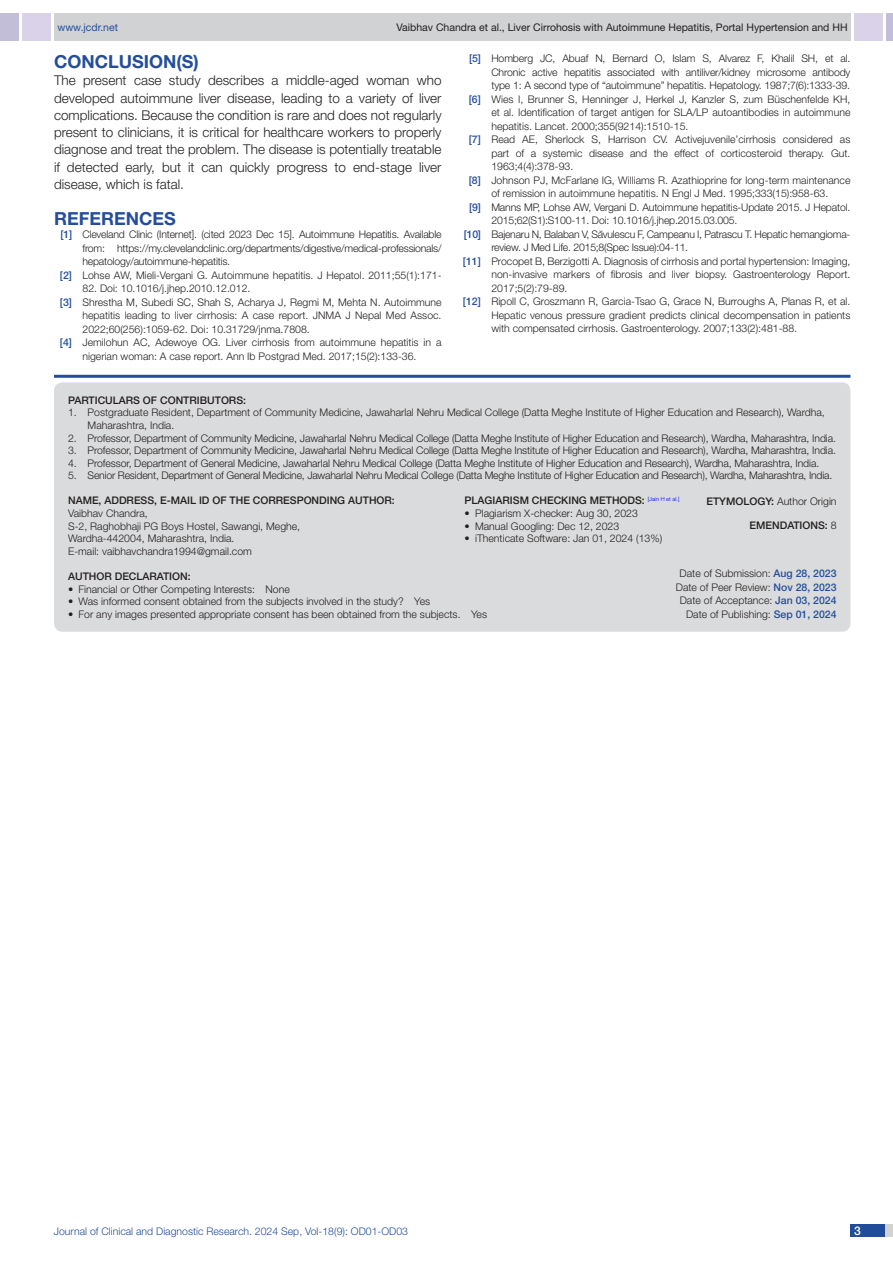
<style>
.page{position:relative;width:893px;height:1263px;background:#fff}
.page>*{position:absolute;margin:0;border:0;box-sizing:border-box;transform-origin:0 0}
.Heading{font:700 18px "Helvetica Neue";color:#244e9b}
.Body_text{font:300 13.5px/17.2px "Helvetica Neue";color:#231f20;text-align:justify}
.t1{font:500 12px "Helvetica Neue";color:#fff}
.Partic_Contri_Txt{font:300 10.5px/12.6px "Helvetica Neue";color:#231f20}
.Partic_Contri_Txt-2{font:300 10.5px "Helvetica Neue";letter-spacing:-.02em;color:#231f20}
.Partic_Contri_Head{font:500 10.5px "Helvetica Neue";color:#231f20}
.tb_txt{font:300 10.5px "Helvetica Neue";color:#231f20}
.t2{font:10.5px "Helvetica Neue";color:#231f20}
.t3{font:300 10.5px "Helvetica Neue";color:#244e9b}
.Partic_Contri_Head-2{font:300 10.5px "Helvetica Neue";color:#231f20}
.t4{font:10.5px "Helvetica Neue";color:#244e9b}
.Partic_Contri_Head-3{font:300 5.7px "Helvetica Neue";color:#00f}
.s1{font-weight:500;color:#244e9b}
.s2{font-weight:500;font-size:10.5px;color:#231f20}
.s3{font-weight:500}
.s4{font-weight:300}
</style>
<div class="page">
<div style="left:54px;top:13px;width:796px;height:28px;background:#d1d2d4"></div>
<div style="left:0;top:13px;width:19px;height:28px;background:#c2bed7"></div>
<div style="left:22px;top:13px;width:29px;height:28px;background:#d9d2e8"></div>
<div style="left:886px;top:13px;width:7px;height:28px;background:#c2bed7"></div>
<div style="left:854px;top:13px;width:29px;height:28px;background:#d9d2e8"></div>
<div style="left:850px;top:1224px;width:43px;height:13px;background:#d1d2d4"></div>
<div style="left:850px;top:1224px;width:35px;height:13px;background:#214c99"></div>
<hr style="left:54px;top:375px;width:796px;height:3px;background:#244e9b">
<div style="left:54px;top:382px;width:796px;height:250px;background:#dadbdc;border-radius:9px"></div>
<p class="t4" style="left:57px;top:21px;width:62px">www.jcdr.net</p>
<p class="t2" style="left:396px;top:21px;width:453px">Vaibhav Chandra et al., Liver Cirrohosis with Autoimmune Hepatitis, Portal Hypertension and HH</p>
<p class="Heading" style="left:54px;top:51px;width:146px">CONCLUSION(S)</p>
<p class="Body_text" style="left:54px;top:72px;width:389px">The present case study describes a middle-aged woman who developed autoimmune liver disease, leading to a variety of liver complications. Because the condition is rare and does not regularly present to clinicians, it is critical for healthcare workers to properly diagnose and treat the problem. The disease is potentially treatable if detected early, but it can quickly progress to end-stage liver disease, which is fatal.</p>
<p class="Heading" style="left:54px;top:207px;width:123px">REFERENCES</p>
<p class="Partic_Contri_Txt-2" style="left:61px;top:228px;width:383px"><span class="s1">[1]</span> Cleveland Clinic (Internet]. (cited 2023 Dec 15]. Autoimmune Hepatitis. Available</p>
<p class="Partic_Contri_Txt-2" style="left:82px;top:241px;width:361px">from: https://my.clevelandclinic.org/departments/digestive/medical-professionals/</p>
<p class="Partic_Contri_Txt-2" style="left:82px;top:255px;width:149px">hepatology/autoimmune-hepatitis.</p>
<p class="Partic_Contri_Txt" style="left:60px;top:268px;width:383px"><span class="s1">[2]</span> Lohse AW, Mieli-Vergani G. Autoimmune hepatitis. J Hepatol. 2011;55(1):171-</p>
<p class="Partic_Contri_Txt" style="left:82px;top:282px;width:169px">82. Doi: 10.1016/j.jhep.2010.12.012.</p>
<p class="Partic_Contri_Txt" style="left:60px;top:295px;width:383px"><span class="s1">[3]</span> Shrestha M, Subedi SC, Shah S, Acharya J, Regmi M, Mehta N. Autoimmune</p>
<p class="Partic_Contri_Txt" style="left:82px;top:309px;width:361px">hepatitis leading to liver cirrhosis: A case report. JNMA J Nepal Med Assoc.</p>
<p class="Partic_Contri_Txt" style="left:82px;top:322px;width:229px">2022;60(256):1059-62. Doi: 10.31729/jnma.7808.</p>
<p class="Partic_Contri_Txt" style="left:60px;top:336px;width:383px"><span class="s1">[4]</span> Jemilohun AC, Adewoye OG. Liver cirrhosis from autoimmune hepatitis in a</p>
<p class="Partic_Contri_Txt" style="left:82px;top:349px;width:336px">nigerian woman: A case report. Ann Ib Postgrad Med. 2017;15(2):133-36.</p>
<p class="Partic_Contri_Txt" style="left:469px;top:52px;width:383px"><span class="s1">[5]</span> Homberg JC, Abuaf N, Bernard O, Islam S, Alvarez F, Khalil SH, et al.</p>
<p class="Partic_Contri_Txt" style="left:491px;top:66px;width:361px">Chronic active hepatitis associated with antiliver/kidney microsome antibody</p>
<p class="Partic_Contri_Txt" style="left:491px;top:79px;width:360px">type 1: A second type of “autoimmune” hepatitis. Hepatology. 1987;7(6):1333-39.</p>
<p class="Partic_Contri_Txt" style="left:469px;top:93px;width:383px"><span class="s1">[6]</span> Wies I, Brunner S, Henninger J, Herkel J, Kanzler S, zum Büschenfelde KH,</p>
<p class="Partic_Contri_Txt" style="left:491px;top:106px;width:361px">et al. Identification of target antigen for SLA/LP autoantibodies in autoimmune</p>
<p class="Partic_Contri_Txt" style="left:491px;top:120px;width:199px">hepatitis. Lancet. 2000;355(9214):1510-15.</p>
<p class="Partic_Contri_Txt" style="left:469px;top:133px;width:383px"><span class="s1">[7]</span> Read AE, Sherlock S, Harrison CV. Activejuvenile’cirrhosis considered as</p>
<p class="Partic_Contri_Txt" style="left:491px;top:147px;width:361px">part of a systemic disease and the effect of corticosteroid therapy. Gut.</p>
<p class="Partic_Contri_Txt" style="left:491px;top:160px;width:83px">1963;4(4):378-93.</p>
<p class="Partic_Contri_Txt" style="left:469px;top:174px;width:383px"><span class="s1">[8]</span> Johnson PJ, McFarlane IG, Williams R. Azathioprine for long-term maintenance</p>
<p class="Partic_Contri_Txt" style="left:491px;top:187px;width:338px">of remission in autoimmune hepatitis. N Engl J Med. 1995;333(15):958-63.</p>
<p class="Partic_Contri_Txt" style="left:469px;top:201px;width:383px"><span class="s1">[9]</span> Manns MP, Lohse AW, Vergani D. Autoimmune hepatitis-Update 2015. J Hepatol.</p>
<p class="Partic_Contri_Txt" style="left:491px;top:214px;width:248px">2015;62(S1):S100-11. Doi: 10.1016/j.jhep.2015.03.005.</p>
<p class="Partic_Contri_Txt-2" style="left:464px;top:228px;width:388px"><span class="s1">[10]</span> Bajenaru N, Balaban V, Sa˘vulescu F, Campeanu I, Patrascu T. Hepatic hemangioma-</p>
<p class="Partic_Contri_Txt-2" style="left:491px;top:241px;width:198px">review. J Med Life. 2015;8(Spec Issue):04-11.</p>
<p class="Partic_Contri_Txt" style="left:463px;top:255px;width:389px"><span class="s1">[11]</span> Procopet B, Berzigotti A. Diagnosis of cirrhosis and portal hypertension: Imaging,</p>
<p class="Partic_Contri_Txt" style="left:491px;top:268px;width:361px">non-invasive markers of fibrosis and liver biopsy. Gastroenterology Report.</p>
<p class="Partic_Contri_Txt" style="left:491px;top:282px;width:78px">2017;5(2):79-89.</p>
<p class="Partic_Contri_Txt" style="left:463px;top:295px;width:389px"><span class="s1">[12]</span> Ripoll C, Groszmann R, Garcia-Tsao G, Grace N, Burroughs A, Planas R, et al.</p>
<p class="Partic_Contri_Txt" style="left:491px;top:309px;width:361px">Hepatic venous pressure gradient predicts clinical decompensation in patients</p>
<p class="Partic_Contri_Txt" style="left:491px;top:322px;width:307px">with compensated cirrhosis. Gastroenterology. 2007;133(2):481-88.</p>
<p class="Partic_Contri_Head" style="left:68px;top:394px;width:15px">PART</p>
<p class="Partic_Contri_Head" style="left:95px;top:394px;width:82px">ICULARS OF CONTR</p>
<p class="Partic_Contri_Head" style="left:197px;top:394px;width:12px">IBUTOR</p>
<p class="Partic_Contri_Head" style="left:236px;top:394px;width:11px">S:</p>
<p class="Partic_Contri_Txt" style="left:88px;top:406px;width:739px;text-indent:-20px">1. Postgraduate Resident, Department of Community Medicine, Jawaharlal Nehru Medical College (Datta Meghe Institute of Higher Education and Research), Wardha,<br>Maharashtra, India.</p>
<p class="Partic_Contri_Txt" style="left:68px;top:431px;width:769px">2. Professor, Department of Community Medicine, Jawaharlal Nehru Medical College (Datta Meghe Institute of Higher Education and Research), Wardha, Maharashtra, India.</p>
<p class="Partic_Contri_Txt" style="left:68px;top:444px;width:769px">3. Professor, Department of Community Medicine, Jawaharlal Nehru Medical College (Datta Meghe Institute of Higher Education and Research), Wardha, Maharashtra, India.</p>
<p class="Partic_Contri_Txt" style="left:68px;top:456px;width:753px">4. Professor, Department of General Medicine, Jawaharlal Nehru Medical College (Datta Meghe Institute of Higher Education and Research), Wardha, Maharashtra, India.</p>
<p class="Partic_Contri_Txt-2" style="left:68px;top:469px;width:766px">5. Senior Resident, Department of General Medicine, Jawaharlal Nehru Medical College (Datta Meghe Institute of Higher Education and Research), Wardha, Maharashtra, India.</p>
<p class="Partic_Contri_Head" style="left:68px;top:494px;width:45px">NAME, ADDRE</p>
<p class="Partic_Contri_Head" style="left:141px;top:494px;width:97px">SS, E-MAIL ID OF THE</p>
<p class="Partic_Contri_Head" style="left:253px;top:494px;width:16px">CORRE</p>
<p class="Partic_Contri_Head" style="left:290px;top:494px;width:23px">SPOND</p>
<p class="Partic_Contri_Head" style="left:327px;top:494px;width:30px">ING AUTHOR</p>
<p class="Partic_Contri_Head" style="left:392px;top:494px;width:4px">:</p>
<p class="Partic_Contri_Txt" style="left:68px;top:507px;width:81px">Vaibhav Chandra,</p>
<p class="Partic_Contri_Txt" style="left:68px;top:519px;width:234px">S-2, Raghobhaji PG Boys Hostel, Sawangi, Meghe,<br>Wardha-442004, Maharashtra, India.</p>
<p class="Partic_Contri_Txt" style="left:68px;top:544px;width:185px">E-mail: vaibhavchandra1994@gmail.com</p>
<p class="Partic_Contri_Head" style="left:465px;top:494px;width:143px">PLAGIARISM CHECKING METHOD</p>
<p class="Partic_Contri_Head-3" style="left:635px;top:496px;width:46px"><span class="s2">S:</span> [Jain H et al.]</p>
<p class="tb_txt" style="left:465px;top:507px;width:175px">• Plagiarism X-checker: Aug 30, 2023</p>
<p class="tb_txt" style="left:465px;top:519px;width:156px">• Manual Googling: Dec 12, 2023</p>
<p class="tb_txt" style="left:465px;top:532px;width:199px">• iThenticate Software: Jan 01, 2024 (13%)</p>
<p class="Partic_Contri_Head-2" style="left:706px;top:495px;width:132px"><span class="s3">ETYMOLOGY:</span> Author Origin</p>
<p class="Partic_Contri_Head" style="left:750px;top:519px;width:88px">EM ENDATIONS: <span class="s4">8</span></p>
<p class="Partic_Contri_Head" style="left:68px;top:570px;width:124px">AUTHOR DECLARATION:</p>
<p class="Partic_Contri_Txt" style="left:68px;top:582px;width:223px">• Financial or Other Competing Interests: None</p>
<p class="Partic_Contri_Txt" style="left:68px;top:595px;width:364px">• Was informed consent obtained from the subjects involved in the study? Yes</p>
<p class="Partic_Contri_Txt" style="left:68px;top:607px;width:420px">• For any images presented appropriate consent has been obtained from the subjects. Yes</p>
<p class="Partic_Contri_Txt" style="left:680px;top:567px;width:158px">Date of Submission: <span class="s1">AUG 28, 2023</span></p>
<p class="Partic_Contri_Txt" style="left:676px;top:580px;width:162px">Date of Peer Review: <span class="s1">NOV 28, 2023</span></p>
<p class="Partic_Contri_Txt" style="left:680px;top:594px;width:158px">Date of Acceptance: <span class="s1">JAN 03, 2024</span></p>
<p class="Partic_Contri_Txt" style="left:686px;top:607px;width:152px">Date of Publishing: <span class="s1">SEP 01, 2024</span></p>
<p class="t3" style="left:54px;top:1225px;width:356px">Journal of Clinical and Diagnostic Research. 2024 Sep, Vol-18(9): OD01-OD03</p>
<p class="t1" style="left:854px;top:1223px;width:8px">3</p>
</div>
